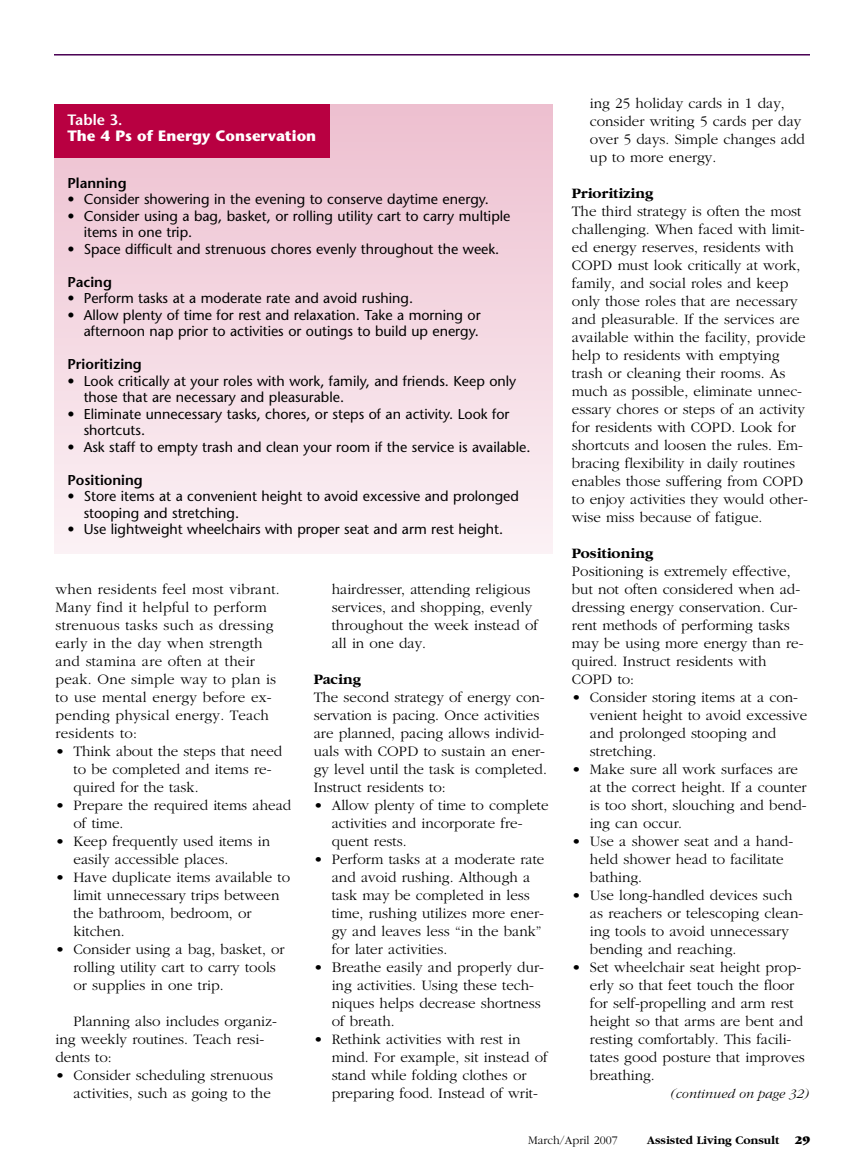
<style>
.page{position:relative;width:864px;height:1175px;background:#fff}
.page>*{position:absolute;margin:0;border:0;box-sizing:border-box;transform-origin:0 0}
.t1{font:300 15px/18px "Garamond";color:#000}
.t2{font:700 15px "Garamond";color:#000}
.t3{font:700 15px "Stone Sans";color:#fff}
.t4{font:600 15px "Stone Sans";color:#fff}
.t5{font:14.25px/16.5px "Stone Sans";color:#000}
.t6{font:600 14.25px "Stone Sans";color:#000}
.t7{font:italic 300 13.5px "Garamond";color:#000}
.t8{font:700 12px "Garamond";color:#000}
.t9{font:300 12px "Garamond";color:#000}
.t10{font:900 12px "Garamond";color:#000}
</style>
<div class="page">
<hr style="left:54px;top:54px;width:756px;height:2px;background:#4a0053">
<div style="left:54px;top:104px;width:498px;height:450px;background:linear-gradient(to bottom,#edbfcf,#fbf2f5)"></div>
<div style="left:54px;top:104px;width:275px;height:54px;background:#b80041"></div>
<p class="t4" style="left:68px;top:114px;width:57px">Table 3.</p>
<p class="t3" style="left:68px;top:130px;width:250px">The 4 Ps of Energy Conservation</p>
<p class="t6" style="left:68px;top:177px;width:61px">Planning</p>
<p class="t5" style="left:68px;top:193px;width:423px">• Consider showering in the evening to conserve daytime energy.</p>
<p class="t5" style="left:84px;top:209px;width:428px;text-indent:-16px">• Consider using a bag, basket, or rolling utility cart to carry multiple items in one trip.</p>
<p class="t5" style="left:68px;top:242px;width:433px">• Space difficult and strenuous chores evenly throughout the week.</p>
<p class="t6" style="left:68px;top:276px;width:46px">Pacing</p>
<p class="t5" style="left:68px;top:292px;width:347px">• Perform tasks at a moderate rate and avoid rushing.</p>
<p class="t5" style="left:68px;top:308px;width:415px;text-align:right">• Allow plenty of time for rest and relaxation. Take a morning or afternoon nap prior to activities or outings to build up energy.</p>
<p class="t6" style="left:68px;top:359px;width:76px">Prioritizing</p>
<p class="t5" style="left:84px;top:374px;width:434px;text-indent:-16px">• Look critically at your roles with work, family, and friends. Keep only those that are necessary and pleasurable.</p>
<p class="t5" style="left:84px;top:407px;width:427px;text-indent:-16px">• Eliminate unnecessary tasks, chores, or steps of an activity. Look for shortcuts.</p>
<p class="t5" style="left:68px;top:440px;width:464px">• Ask staff to empty trash and clean your room if the service is available.</p>
<p class="t6" style="left:68px;top:474px;width:77px">Positioning</p>
<p class="t5" style="left:84px;top:490px;width:437px;text-indent:-16px">• Store items at a convenient height to avoid excessive and prolonged stooping and stretching.</p>
<p class="t5" style="left:68px;top:523px;width:437px">• Use lightweight wheelchairs with proper seat and arm rest height.</p>
<p class="t1" style="left:56px;top:580px;width:226px">when residents feel most vibrant.<br>Many find it helpful to perform strenuous tasks such as dressing early in the day when strength and stamina are often at their peak. One simple way to plan is to use mental energy before ex&shy;pending physical energy. Teach residents to:</p>
<p class="t1" style="left:74px;top:742px;width:210px;text-indent:-18px">• Think about the steps that need to be completed and items re&shy;quired for the task.</p>
<p class="t1" style="left:74px;top:796px;width:219px;text-indent:-18px">• Prepare the required items ahead of time.</p>
<p class="t1" style="left:74px;top:832px;width:198px;text-indent:-18px">• Keep frequently used items in easily accessible places.</p>
<p class="t1" style="left:74px;top:868px;width:218px;text-indent:-18px">• Have duplicate items available to limit unnecessary trips between the bathroom, bedroom, or kitchen.</p>
<p class="t1" style="left:74px;top:940px;width:213px;text-indent:-18px">• Consider using a bag, basket, or rolling utility cart to carry tools or supplies in one trip.</p>
<p class="t1" style="left:56px;top:1012px;width:223px;text-indent:18px">Planning also includes organiz&shy;ing weekly routines. Teach resi&shy;dents to:</p>
<p class="t1" style="left:56px;top:1066px;width:219px;text-align:right">• Consider scheduling strenuous activities, such as going to the</p>
<p class="t1" style="left:332px;top:580px;width:208px">hairdresser, attending religious services, and shopping, evenly throughout the week instead of all in one day.</p>
<p class="t2" style="left:314px;top:670px;width:49px">Pacing</p>
<p class="t1" style="left:314px;top:688px;width:235px">The second strategy of energy con&shy;servation is pacing. Once activities are planned, pacing allows individ&shy;uals with COPD to sustain an ener&shy;gy level until the task is completed.<br>Instruct residents to:</p>
<p class="t1" style="left:332px;top:796px;width:218px;text-indent:-18px">• Allow plenty of time to complete activities and incorporate fre&shy;quent rests.</p>
<p class="t1" style="left:332px;top:850px;width:214px;text-indent:-18px">• Perform tasks at a moderate rate and avoid rushing. Although a task may be completed in less time, rushing utilizes more ener&shy;gy and leaves less “in the bank” for later activities.</p>
<p class="t1" style="left:332px;top:958px;width:214px;text-indent:-18px">• Breathe easily and properly dur&shy;ing activities. Using these tech&shy;niques helps decrease shortness of breath.</p>
<p class="t1" style="left:332px;top:1030px;width:217px;text-indent:-18px">• Rethink activities with rest in mind. For example, sit instead of stand while folding clothes or preparing food. Instead of writ-</p>
<p class="t1" style="left:590px;top:94px;width:217px">ing 25 holiday cards in 1 day, consider writing 5 cards per day over 5 days. Simple changes add up to more energy.</p>
<p class="t2" style="left:572px;top:184px;width:83px">Prioritizing</p>
<p class="t1" style="left:572px;top:202px;width:238px">The third strategy is often the most challenging. When faced with limit&shy;ed energy reserves, residents with COPD must look critically at work, family, and social roles and keep only those roles that are necessary and pleasurable. If the services are available within the facility, provide help to residents with emptying trash or cleaning their rooms. As much as possible, eliminate unnec&shy;essary chores or steps of an activity for residents with COPD. Look for shortcuts and loosen the rules. Em&shy;bracing flexibility in daily routines enables those suffering from COPD to enjoy activities they would other&shy;wise miss because of fatigue.</p>
<p class="t2" style="left:572px;top:544px;width:83px">Positioning</p>
<p class="t1" style="left:572px;top:562px;width:233px">Positioning is extremely effective, but not often considered when ad&shy;dressing energy conservation. Cur&shy;rent methods of performing tasks may be using more energy than re&shy;quired. Instruct residents with<br>COPD to:</p>
<p class="t1" style="left:590px;top:688px;width:219px;text-indent:-18px">• Consider storing items at a con&shy;venient height to avoid excessive and prolonged stooping and stretching.</p>
<p class="t1" style="left:590px;top:760px;width:218px;text-indent:-18px">• Make sure all work surfaces are at the correct height. If a counter is too short, slouching and bend&shy;ing can occur.</p>
<p class="t1" style="left:590px;top:832px;width:205px;text-indent:-18px">• Use a shower seat and a hand&shy;held shower head to facilitate bathing.</p>
<p class="t1" style="left:590px;top:886px;width:215px;text-indent:-18px">• Use long-handled devices such as reachers or telescoping clean&shy;ing tools to avoid unnecessary bending and reaching.</p>
<p class="t1" style="left:590px;top:958px;width:216px;text-indent:-18px">• Set wheelchair seat height prop&shy;erly so that feet touch the floor for self-propelling and arm rest height so that arms are bent and resting comfortably. This facili&shy;tates good posture that improves breathing.</p>
<p class="t7" style="left:670px;top:1085px;width:140px">(continued on page 32)</p>
<p class="t9" style="left:528px;top:1132px;width:91px">March/April 2007</p>
<p class="t8" style="left:647px;top:1132px;width:133px">Assisted Living Consult</p>
<p class="t10" style="left:795px;top:1135px;width:17px">29</p>
</div>
